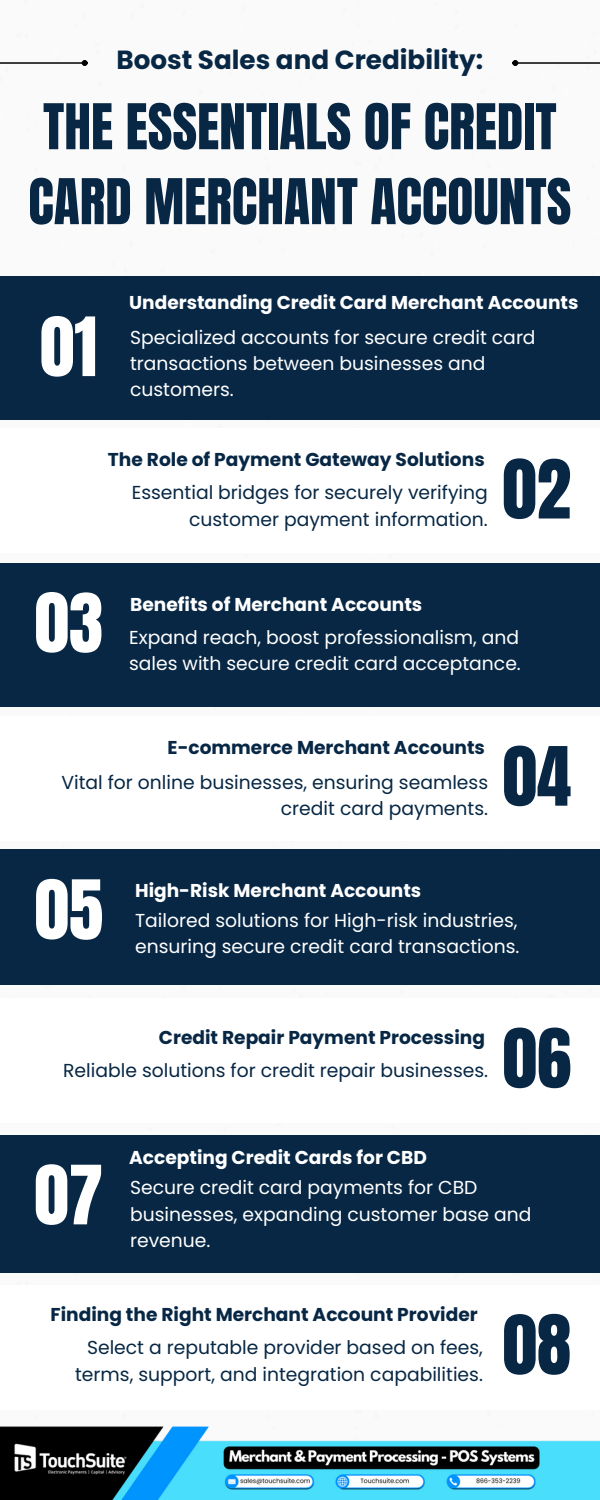
<style>
.page{position:relative;width:600px;height:1500px;background:#fff}
.page>*{position:absolute;margin:0;border:0;box-sizing:border-box;transform-origin:0 0}
.t1{font:69.3px "Anton";color:#fff}
.t2{font:69.3px "Anton";color:#072744}
.t3{font:53.6px/74.9px "Anton";color:#072744}
.t4{font:700 26.2px "Poppins";color:#072744}
.t5{font:18.8px/26.2px "Poppins";color:#fff}
.t6{font:18.8px/26.2px "Poppins";color:#072744;text-align:right}
.t7{font:700 18.6px "Poppins";color:#072744}
.t8{font:700 18.6px "Poppins";color:#fff}
</style>
<div class="page">
<img style="left:0;top:1426px;width:600px;height:74px">
<hr style="left:0;top:62px;width:82px;height:2px;background:#000">
<svg style="left:82px;top:60px;width:6px;height:6px"></svg>
<hr style="left:518px;top:62px;width:82px;height:2px;background:#000">
<svg style="left:512px;top:60px;width:6px;height:6px"></svg>
<div style="left:0;top:277px;width:600px;height:143px;background:#072744"></div>
<div style="left:0;top:563px;width:600px;height:143px;background:#072744"></div>
<div style="left:0;top:849px;width:600px;height:136px;background:#072744"></div>
<div style="left:0;top:1135px;width:600px;height:137px;background:#072744"></div>
<p class="t4" style="left:116px;top:42px;width:368px">Boost Sales and Credibility:</p>
<p class="t3" style="left:28px;top:90px;width:545px">THE ESSENTIALS OF CREDIT<br>CARD MERCHANT ACCOUNTS</p>
<p class="t1" style="left:40px;top:297px;width:59px">01</p>
<p class="t8" style="left:129px;top:289px;width:451px">Understanding Credit Card Merchant Accounts</p>
<p class="t5" style="left:130px;top:324px;width:407px">Specialized accounts for secure credit card transactions between businesses and customers.</p>
<p class="t7" style="left:108px;top:447px;width:378px">The Role of Payment Gateway Solutions</p>
<p class="t2" style="left:502px;top:440px;width:70px">02</p>
<p class="t6" style="left:132px;top:480px;width:358px">Essential bridges for securely verifying customer payment information.</p>
<p class="t1" style="left:35px;top:573px;width:70px">03</p>
<p class="t8" style="left:130px;top:592px;width:294px">Benefits of Merchant Accounts</p>
<p class="t5" style="left:129px;top:624px;width:393px">Expand reach, boost professionalism, and sales with secure credit card acceptance.</p>
<p class="t7" style="left:168px;top:735px;width:319px">E-commerce Merchant Accounts</p>
<p class="t6" style="left:61px;top:769px;width:428px">Vital for online businesses, ensuring seamless credit card payments.</p>
<p class="t2" style="left:503px;top:727px;width:70px">04</p>
<p class="t1" style="left:35px;top:860px;width:70px">05</p>
<p class="t8" style="left:135px;top:877px;width:288px">High-Risk Merchant Accounts</p>
<p class="t5" style="left:135px;top:907px;width:386px">Tailored solutions for High-risk industries, ensuring secure credit card transactions.</p>
<p class="t7" style="left:159px;top:1024px;width:328px">Credit Repair Payment Processing</p>
<p class="t6" style="left:63px;top:1057px;width:426px">Reliable solutions for credit repair businesses.</p>
<p class="t2" style="left:503px;top:1009px;width:70px">06</p>
<p class="t1" style="left:34px;top:1146px;width:70px">07</p>
<p class="t8" style="left:129px;top:1145px;width:299px">Accepting Credit Cards for CBD</p>
<p class="t5" style="left:130px;top:1175px;width:403px">Secure credit card payments for CBD businesses, expanding customer base and revenue.</p>
<p class="t7" style="left:51px;top:1302px;width:429px">Finding the Right Merchant Account Provider</p>
<p class="t2" style="left:503px;top:1295px;width:70px">08</p>
<p class="t6" style="left:75px;top:1335px;width:409px">Select a reputable provider based on fees, terms, support, and integration capabilities.</p>
</div>
